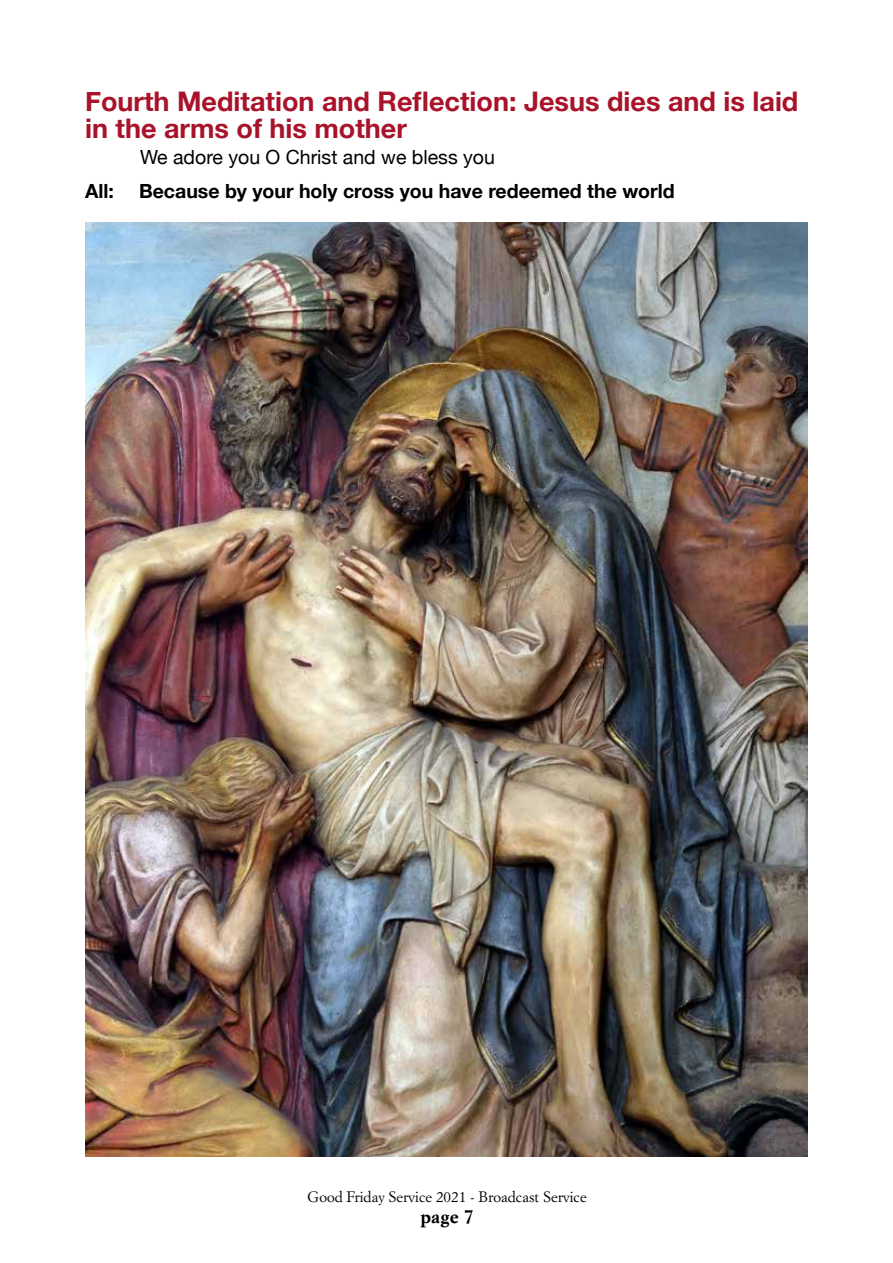
<style>
.page{position:relative;width:893px;height:1263px;background:#fff}
.page>*{position:absolute;margin:0;border:0;box-sizing:border-box;transform-origin:0 0}
.t1{font:700 27px/27px "Helvetica Neue";color:#a9132a}
.t2{font:700 19.5px "Helvetica Neue";color:#000}
.t3{font:19.5px "Helvetica Neue";color:#000}
.t4{font:700 19.5px "Italian Garamond BT";color:#000}
.t5{font:15px "Italian Garamond BT";color:#000}
</style>
<div class="page">
<img style="left:85px;top:223px;width:723px;height:934px">
<p class="t1" style="left:85px;top:89px;width:715px">Fourth Meditation and Reflection: Jesus dies and is laid in the arms of his mother</p>
<p class="t3" style="left:140px;top:143px;width:356px">We adore you O Christ and we bless you</p>
<p class="t2" style="left:85px;top:176px;width:30px">All:</p>
<p class="t2" style="left:139px;top:176px;width:537px">Because by your holy cross you have redeemed the world</p>
<p class="t5" style="left:308px;top:1188px;width:281px">Good Friday Service 2021 - Broadcast Service</p>
<p class="t4" style="left:420px;top:1204px;width:55px">page 7</p>
</div>
